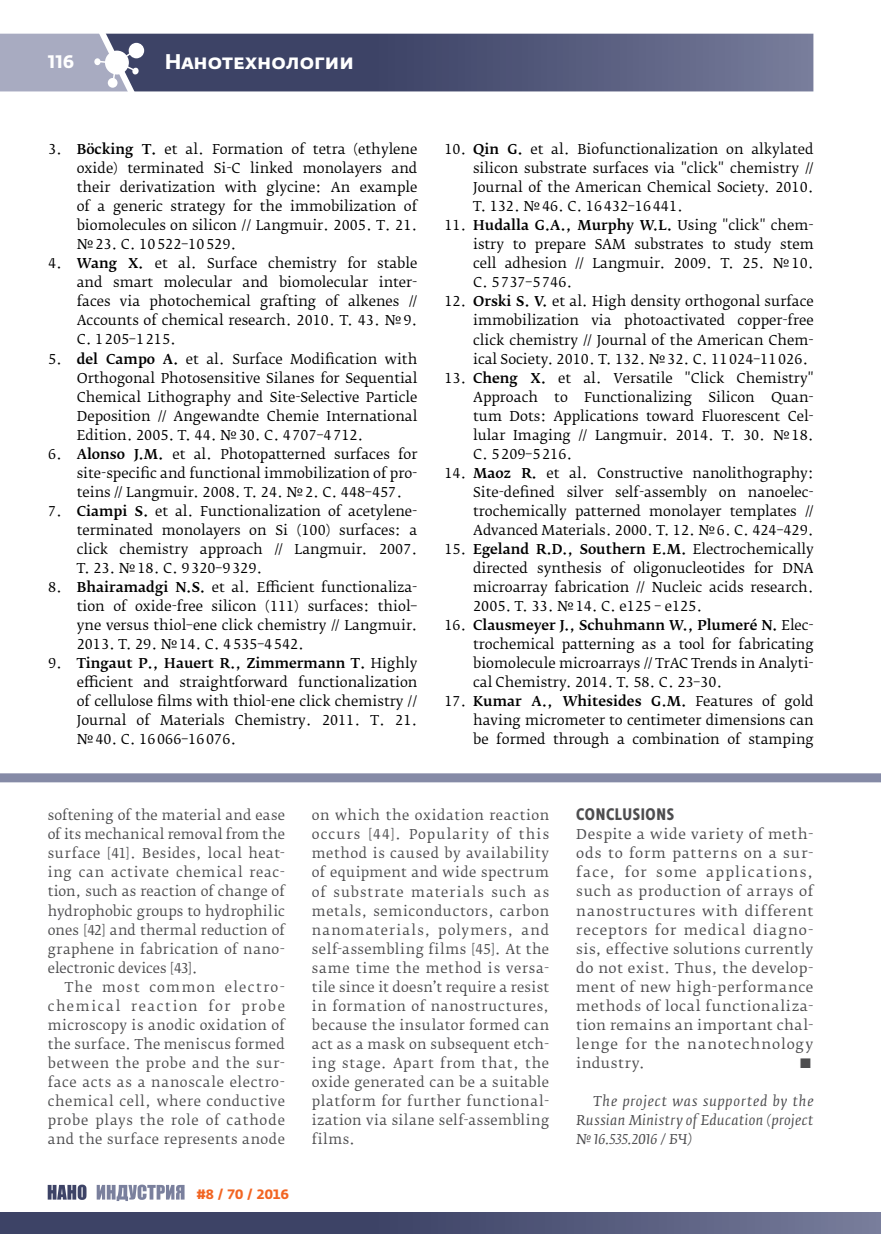
<style>
.page{position:relative;width:881px;height:1234px;background:#fff}
.page>*{position:absolute;margin:0;border:0;box-sizing:border-box;transform-origin:0 0}
.t1{font:700 21px "Fedra Sans Alt Pro";color:#fff}
.t2{font:700 18px "Fedra Sans Alt Pro";color:#fff}
.t3{font:700 16.5px "Fedra Sans Cond Pro";letter-spacing:.04em;color:#4d4d4f}
.t4{font:13.5px/19px "Fedra Serif B Pro";color:#000;text-align:justify}
.t5{font:13.5px/19px "Fedra Serif B Pro";letter-spacing:.04em;color:#4d4d4f;text-align:justify}
.t6{font:italic 13.5px/19px "Fedra Serif B Pro";letter-spacing:.035em;color:#4d4d4f;text-align:justify}
.t7{font:700 13.5px "Fedra Sans Alt Pro";color:#f26522}
.s1{font-weight:500}
</style>
<div class="page">
<svg style="left:0;top:33px;width:813px;height:59px;background:#626786"></svg>
<div style="left:0;top:1211px;width:880px;height:22px;background:linear-gradient(to right,#2e3559,#6c7191)"></div>
<div style="left:0;top:773px;width:880px;height:9px;background:#858aa6"></div>
<svg style="left:48px;top:1184px;width:38px;height:15px"></svg>
<svg style="left:97px;top:1184px;width:87px;height:16px"></svg>
<h2 class="t2" style="left:48px;top:50px;width:28px">116</h2>
<h1 class="t1" style="left:165px;top:48px;width:190px">Нанотехнологии</h1>
<p class="t4" style="left:77px;top:140px;width:342px;text-indent:-29px">3. <span class="s1">Böcking T.</span> et al. Formation of tetra (ethylene oxide) terminated Si-C linked monolayers and their derivatization with glycine: An example of a generic strategy for the immobilization of biomolecules on silicon // Langmuir. 2005. Т. 21. №23. С. 10522–10529.</p>
<p class="t4" style="left:77px;top:254px;width:342px;text-indent:-29px">4. <span class="s1">Wang X.</span> et al. Surface chemistry for stable and smart molecular and biomolecular inter&shy;faces via photochemical grafting of alkenes // Accounts of chemical research. 2010. Т. 43. №9.<br>С. 1205–1215.</p>
<p class="t4" style="left:77px;top:349px;width:342px;text-indent:-29px">5. <span class="s1">del Campo A.</span> et al. Surface Modification with Orthogonal Photosensitive Silanes for Sequential Chemical Lithography and Site-Selective Particle Deposition // Angewandte Chemie International Edition. 2005. Т. 44. №30. С. 4707–4712.</p>
<p class="t4" style="left:77px;top:444px;width:342px;text-indent:-29px">6. <span class="s1">Alonso J.M.</span> et al. Photopatterned surfaces for site-specific and functional immobilization of pro&shy;teins // Langmuir. 2008. Т. 24. №2. С. 448–457.</p>
<p class="t4" style="left:77px;top:501px;width:342px;text-indent:-29px">7. <span class="s1">Ciampi S.</span> et al. Functionalization of acetylene&shy;terminated monolayers on Si (100) surfaces: a click chemistry approach // Langmuir. 2007.<br>Т. 23. №18. С. 9320–9329.</p>
<p class="t4" style="left:77px;top:577px;width:342px;text-indent:-29px">8. <span class="s1">Bhairamadgi N.S.</span> et al. Efficient functionaliza&shy;tion of oxide-free silicon (111) surfaces: thiol– yne versus thiol–ene click chemistry // Langmuir.<br>2013. Т. 29. №14. С. 4535–4542.</p>
<p class="t4" style="left:77px;top:653px;width:342px;text-indent:-29px">9. <span class="s1">Tingaut P., Hauert R., Zimmermann T.</span> Highly efficient and straightforward functionalization of cellulose films with thiol-ene click chemistry // Journal of Materials Chemistry. 2011. Т. 21. №40. С. 16066–16076.</p>
<p class="t4" style="left:473px;top:140px;width:342px;text-indent:-29px">10. <span class="s1">Qin G.</span> et al. Biofunctionalization on alkylated silicon substrate surfaces via "click" chemistry // Journal of the American Chemical Society. 2010.<br>Т. 132. №46. С. 16432–16441.</p>
<p class="t4" style="left:473px;top:216px;width:342px;text-indent:-29px">11. <span class="s1">Hudalla G.A., Murphy W.L.</span> Using "click" chem&shy;istry to prepare SAM substrates to study stem cell adhesion // Langmuir. 2009. Т. 25. №10.<br>С. 5737–5746.</p>
<p class="t4" style="left:473px;top:292px;width:342px;text-indent:-29px">12. <span class="s1">Orski S. V.</span> et al. High density orthogonal surface immobilization via photoactivated copper-free click chemistry // Journal of the American Chem&shy;ical Society. 2010. Т. 132. №32. С. 11024–11026.</p>
<p class="t4" style="left:473px;top:368px;width:342px;text-indent:-29px">13. <span class="s1">Cheng X.</span> et al. Versatile "Click Chemistry" Approach to Functionalizing Silicon Quan&shy;tum Dots: Applications toward Fluorescent Cel&shy;lular Imaging // Langmuir. 2014. Т. 30. №18.<br>С. 5209–5216.</p>
<p class="t4" style="left:473px;top:463px;width:342px;text-indent:-29px">14. <span class="s1">Maoz R.</span> et al. Constructive nanolithography:<br>Site-defined silver self-assembly on nanoelec&shy;trochemically patterned monolayer templates // Advanced Materials. 2000. Т. 12. №6. С. 424–429.</p>
<p class="t4" style="left:473px;top:539px;width:342px;text-indent:-29px">15. <span class="s1">Egeland R.D., Southern E.M.</span> Electrochemically directed synthesis of oligonucleotides for DNA microarray fabrication // Nucleic acids research.<br>2005. Т. 33. №14. С. e125 – e125.</p>
<p class="t4" style="left:473px;top:615px;width:342px;text-indent:-29px">16. <span class="s1">Clausmeyer J., Schuhmann W., Plumeré N.</span> Elec&shy;trochemical patterning as a tool for fabricating biomolecule microarrays // TrAC Trends in Analyti&shy;cal Chemistry. 2014. Т. 58. С. 23–30.</p>
<p class="t4" style="left:473px;top:691px;width:342px;text-indent:-29px">17. <span class="s1">Kumar A., Whitesides G.M.</span> Features of gold having micrometer to centimeter dimensions can be formed through a combination of stamping</p>
<p class="t5" style="left:48px;top:805px;width:239px">softening of the material and ease of its mechanical removal from the surface [41]. Besides, local heat&shy;ing can activate chemical reac&shy;tion, such as reaction of change of hydrophobic groups to hydrophilic ones [42] and thermal reduction of graphene in fabrication of nano&shy;electronic devices [43].</p>
<p class="t5" style="left:48px;top:977px;width:239px;text-indent:17px">The most common electro&shy;chemical reaction for probe microscopy is anodic oxidation of the surface. The meniscus formed between the probe and the sur&shy;face acts as a nanoscale electro&shy;chemical cell, where conductive probe plays the role of cathode and the surface represents anode</p>
<p class="t7" style="left:197px;top:1185px;width:94px">#8 / 70 / 2016</p>
<p class="t5" style="left:312px;top:805px;width:239px">on which the oxidation reaction occurs [44]. Popularity of this method is caused by availability of equipment and wide spectrum of substrate materials such as metals, semiconductors, carbon nanomaterials, polymers, and self-assembling films [45]. At the same time the method is versa&shy;tile since it doesn’t require a resist in formation of nanostructures, because the insulator formed can act as a mask on subsequent etch&shy;ing stage. Apart from that, the oxide generated can be a suitable platform for further functional&shy;ization via silane self-assembling films.</p>
<p class="t3" style="left:576px;top:804px;width:99px">CONCLUSIONS</p>
<p class="t5" style="left:576px;top:824px;width:239px">Despite a wide variety of meth&shy;ods to form patterns on a sur&shy;face, for some applications, such as production of arrays of nanostructures with different receptors for medical diagno&shy;sis, effective solutions currently do not exist. Thus, the develop&shy;ment of new high-performance methods of local functionaliza&shy;tion remains an important chal&shy;lenge for the nanotechnology industry.</p>
<p class="t5" style="left:798px;top:1053px;width:14px">■</p>
<p class="t6" style="left:576px;top:1091px;width:238px;text-indent:17px">The project was supported by the Russian Ministry of Education (project № 16.535.2016 / БЧ)</p>
</div>
